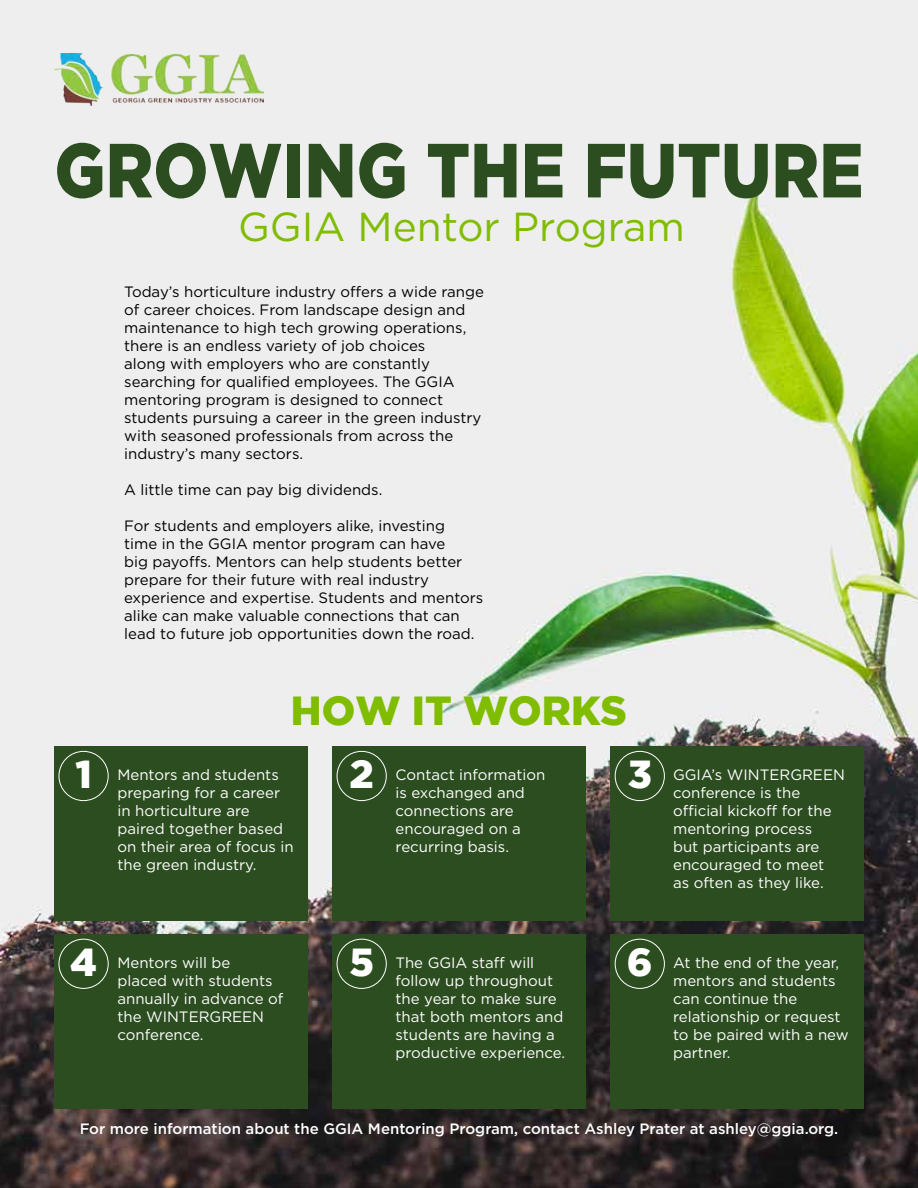
<style>
.page{position:relative;width:918px;height:1188px;background:#fff}
.page>*{position:absolute;margin:0;border:0;box-sizing:border-box;transform-origin:0 0}
.t1{font:900 76.5px "Gotham";letter-spacing:.005em;color:#2c4d20;scale:.86 1}
.t2{font:40.5px "Gotham";color:#80bc00}
.t3{font:900 40.5px "Gotham";color:#80bc00}
.t4{font:900 39px "Gotham";color:#fff}
.t5{font:15px/18px "Gotham";color:#000}
.t6{font:15px/18px "Gotham";color:#fff}
.t7{font:500 15px "Gotham";color:#fff}
</style>
<div class="page">
<img style="left:0;top:0;width:918px;height:1188px">
<img style="left:54px;top:54px;width:209px;height:51px">
<div style="left:54px;top:746px;width:254px;height:175px;background:#2c4d20"></div>
<div style="left:59px;top:751px;width:50px;height:50px;border:1px solid #fff;border-radius:50%"></div>
<div style="left:332px;top:746px;width:254px;height:175px;background:#2c4d20"></div>
<div style="left:337px;top:751px;width:50px;height:50px;border:1px solid #fff;border-radius:50%"></div>
<div style="left:610px;top:746px;width:254px;height:175px;background:#2c4d20"></div>
<div style="left:615px;top:751px;width:50px;height:50px;border:1px solid #fff;border-radius:50%"></div>
<div style="left:610px;top:934px;width:254px;height:175px;background:#2c4d20"></div>
<div style="left:615px;top:939px;width:50px;height:50px;border:1px solid #fff;border-radius:50%"></div>
<div style="left:332px;top:934px;width:254px;height:175px;background:#2c4d20"></div>
<div style="left:337px;top:939px;width:50px;height:50px;border:1px solid #fff;border-radius:50%"></div>
<div style="left:54px;top:934px;width:254px;height:175px;background:#2c4d20"></div>
<div style="left:59px;top:939px;width:50px;height:50px;border:1px solid #fff;border-radius:50%"></div>
<h1 class="t1" style="left:55px;top:126px;width:942px">GROWING THE FUTURE</h1>
<h2 class="t2" style="left:238px;top:200px;width:448px">GGIA Mentor Program</h2>
<p class="t5" style="left:124px;top:283px;width:361px">Today’s horticulture industry offers a wide range of career choices. From landscape design and maintenance to high tech growing operations, there is an endless variety of job choices<br>along with employers who are constantly searching for qualified employees. The GGIA mentoring program is designed to connect students pursuing a career in the green industry with seasoned professionals from across the industry’s many sectors.</p>
<p class="t5" style="left:124px;top:481px;width:260px">A little time can pay big dividends.</p>
<p class="t5" style="left:124px;top:517px;width:361px">For students and employers alike, investing<br>time in the GGIA mentor program can have<br>big payoffs. Mentors can help students better prepare for their future with real industry experience and expertise. Students and mentors alike can make valuable connections that can lead to future job opportunities down the road.</p>
<h3 class="t4" style="left:75px;top:752px;width:18px">1</h3>
<h2 class="t3" style="left:291px;top:687px;width:338px">HOW IT WORKS</h2>
<h3 class="t4" style="left:350px;top:752px;width:26px">2</h3>
<h3 class="t4" style="left:628px;top:752px;width:26px">3</h3>
<p class="t6" style="left:117px;top:765px;width:178px">Mentors and students preparing for a career in horticulture are paired together based on their area of focus in the green industry.</p>
<p class="t6" style="left:396px;top:765px;width:151px">Contact information is exchanged and connections are encouraged on a recurring basis.</p>
<p class="t6" style="left:673px;top:765px;width:173px">GGIA’s WINTERGREEN conference is the official kickoff for the mentoring process<br>but participants are encouraged to meet<br>as often as they like.</p>
<h3 class="t4" style="left:70px;top:940px;width:28px">4</h3>
<h3 class="t4" style="left:349px;top:940px;width:26px">5</h3>
<h3 class="t4" style="left:627px;top:940px;width:27px">6</h3>
<p class="t6" style="left:117px;top:953px;width:167px">Mentors will be placed with students annually in advance of the WINTERGREEN conference.</p>
<p class="t6" style="left:396px;top:953px;width:171px">The GGIA staff will follow up throughout the year to make sure that both mentors and students are having a productive experience.</p>
<p class="t6" style="left:673px;top:953px;width:177px">At the end of the year, mentors and students can continue the relationship or request to be paired with a new partner.</p>
<p class="t7" style="left:80px;top:1119px;width:760px">For more information about the GGIA Mentoring Program, contact Ashley Prater at ashley@ggia.org.</p>
</div>
